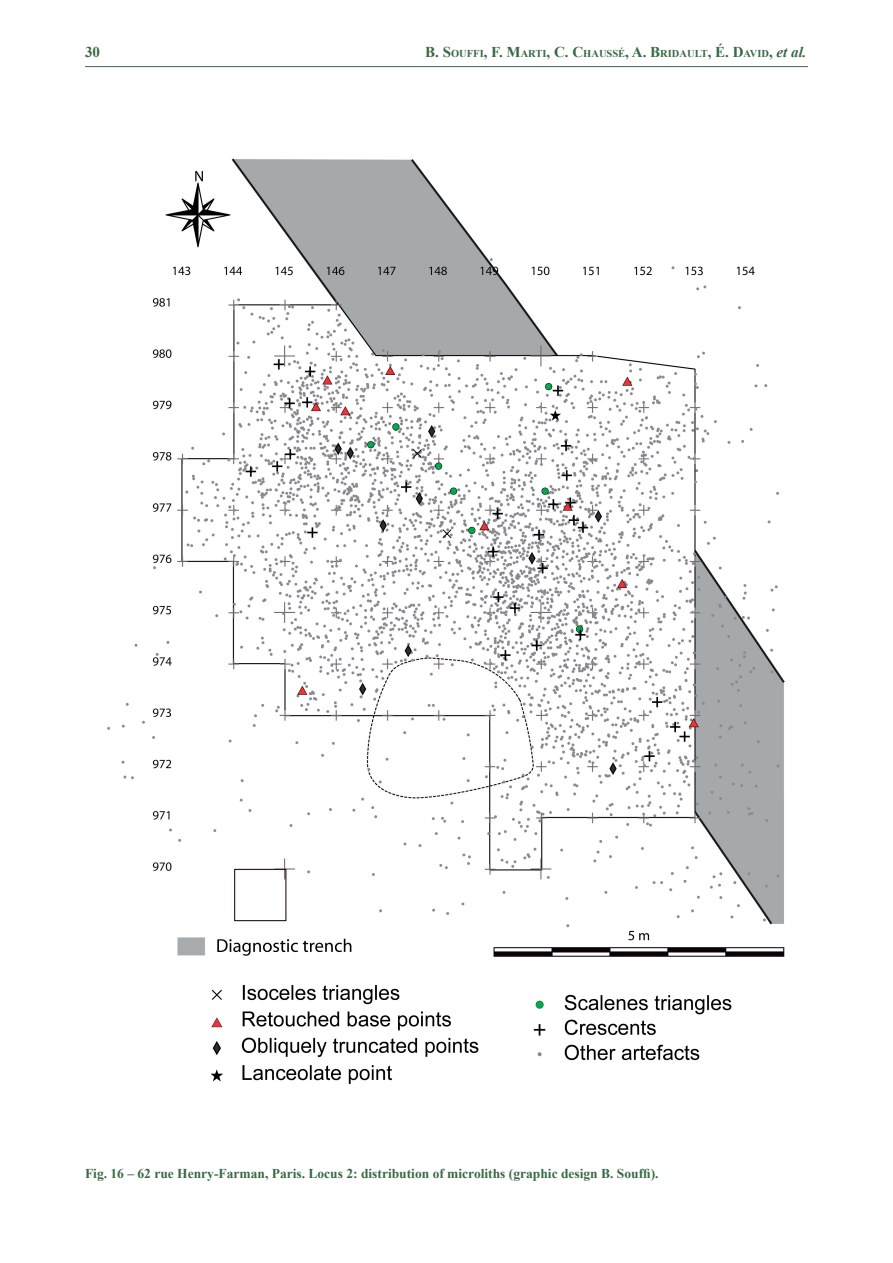
<style>
.page{position:relative;width:893px;height:1263px;background:#fff}
.page>*{position:absolute;margin:0;border:0;box-sizing:border-box;transform-origin:0 0}
.t1{font:700 15px "Times New Roman";color:#396943}
.t2{font:700 13.5px "Times New Roman";color:#396943}
.t3{font:700 10.5px "Times New Roman";color:#396943}
.s1{font-size:15px}
.s2{font-style:italic;font-size:15px}
</style>
<div class="page">
<hr style="left:85px;top:66px;width:723px;height:1px;background:#396943">
<img style="left:107px;top:158px;width:678px;height:927px">
<p class="t1" style="left:85px;top:42px;width:16px">30</p>
<p class="t3" style="left:425px;top:46px;width:383px"><span class="s1">B.</span> <span class="s1">S</span>OUFFI<span class="s1">, F.</span> <span class="s1">M</span>ARTI<span class="s1">, C.</span> <span class="s1">C</span>HAUSSÉ<span class="s1">, A.</span> <span class="s1">B</span>RIDAULT<span class="s1">, É.</span> <span class="s1">D</span>AVID<span class="s1">,</span> <span class="s2">et al.</span></p>
<p class="t2" style="left:85px;top:1164px;width:575px">Fig. 16 – 62 rue Henry-Farman, Paris. Locus 2: distribution of microliths (graphic design B. Souffi).</p>
</div>
